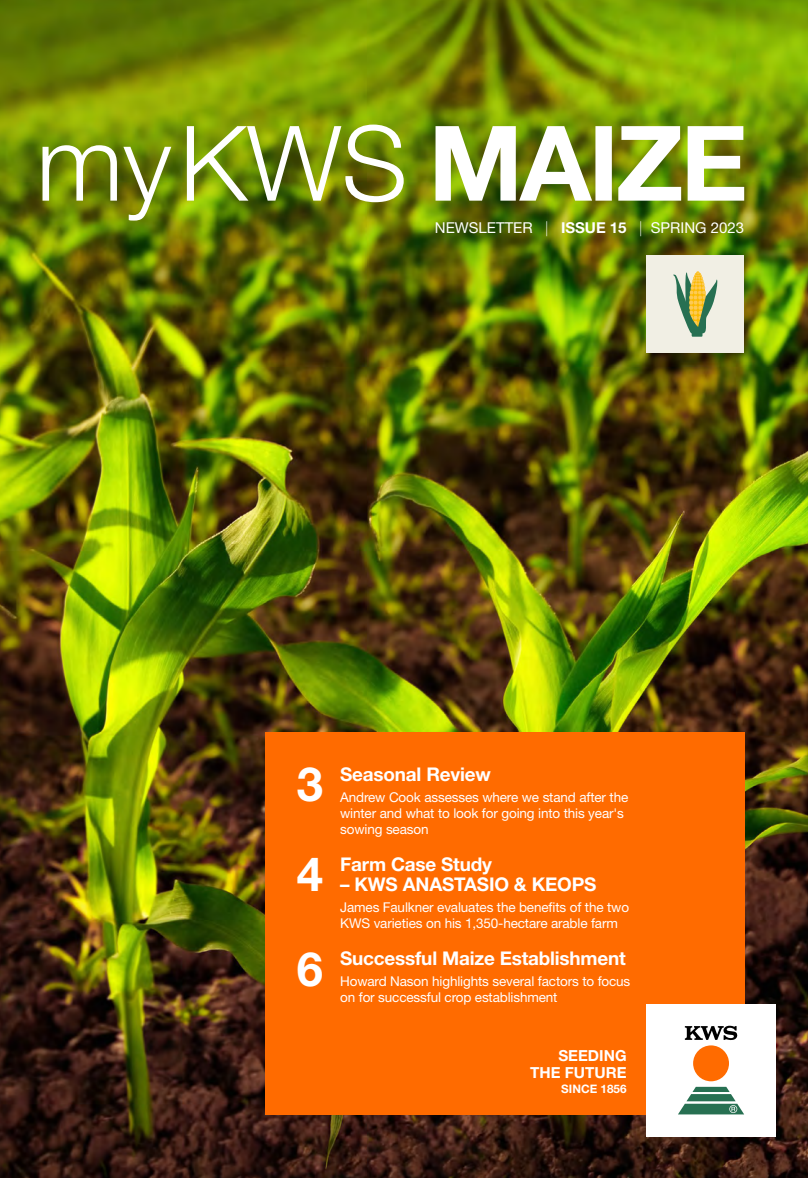
<style>
.page{position:relative;width:808px;height:1178px;background:#fff}
.page>*{position:absolute;margin:0;border:0;box-sizing:border-box;transform-origin:0 0}
.t1{font:700 47.25px "Helvetica Neue LT Std";color:#fff}
.t2{font:700 18.9px "Helvetica Neue LT Std";letter-spacing:-.01em;color:#fff}
.t3{font:700 15.15px/17.1px "Helvetica Neue LT Std";color:#fff;text-align:right}
.t4{font:15px "Helvetica Neue LT Std";color:#fff}
.t5{font:13.5px/16.2px "Helvetica Neue LT Std";letter-spacing:-.01em;color:#fff}
.t6{font:700 11.7px "Helvetica Neue LT Std";color:#fff}
.s1{font-weight:100}
.s2{font-weight:700}
</style>
<div class="page">
<img style="left:0;top:0;width:808px;height:1178px">
<div style="left:265px;top:732px;width:479px;height:382px;background:#ff6b00"></div>
<div style="left:646px;top:1004px;width:130px;height:132px;background:#fff"></div>
<svg style="left:678px;top:1087px;width:66px;height:27px"></svg>
<div style="left:693px;top:1045px;width:36px;height:36px;background:#ff6b00;border-radius:50%"></div>
<svg style="left:685px;top:1026px;width:52px;height:14px"></svg>
<svg style="left:43px;top:125px;width:701px;height:96px"></svg>
<div style="left:646px;top:255px;width:98px;height:98px;background:#f1efe4"></div>
<svg style="left:673px;top:271px;width:45px;height:66px"></svg>
<p class="t4" style="left:435px;top:219px;width:311px">NEWSLETTER <span class="s1">|</span> <span class="s2">ISSUE 15</span> <span class="s1">|</span> SPRING 2023</p>
<h1 class="t1" style="left:297px;top:755px;width:28px">3</h1>
<h2 class="t2" style="left:340px;top:763px;width:152px">Seasonal Review</h2>
<p class="t5" style="left:340px;top:788px;width:290px">Andrew Cook assesses where we stand after the winter and what to look for going into this year's sowing season</p>
<h1 class="t1" style="left:297px;top:845px;width:28px">4</h1>
<h2 class="t2" style="left:340px;top:853px;width:153px">Farm Case Study</h2>
<h2 class="t2" style="left:340px;top:873px;width:258px">– KWS ANASTASIO &amp; KEOPS</h2>
<p class="t5" style="left:340px;top:899px;width:290px">James Faulkner evaluates the benefits of the two<br>KWS varieties on his 1,350-hectare arable farm</p>
<h1 class="t1" style="left:297px;top:939px;width:28px">6</h1>
<h2 class="t2" style="left:340px;top:947px;width:287px">Successful Maize Establishment</h2>
<p class="t5" style="left:340px;top:973px;width:292px">Howard Nason highlights several factors to focus on for successful crop establishment</p>
<p class="t3" style="left:530px;top:1046px;width:98px">SEEDING<br>THE FUTURE</p>
<p class="t6" style="left:561px;top:1081px;width:67px">SINCE 1856</p>
</div>
